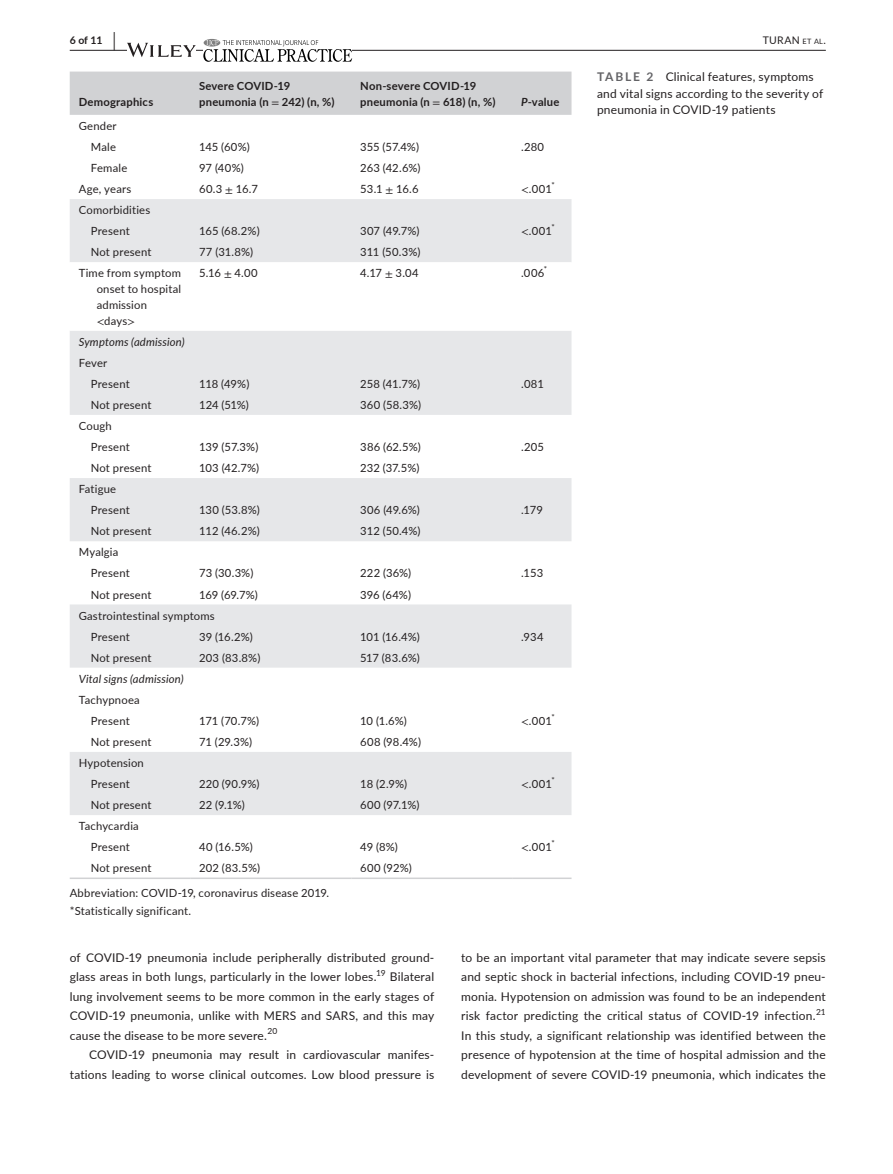
<style>
.page{position:relative;width:893px;height:1174px;background:#fff}
.page>*{position:absolute;margin:0;border:0;box-sizing:border-box;transform-origin:0 0}
.t1{font:12px/19.5px "Lato";letter-spacing:.015em;color:#231f20;text-align:justify}
.t2{font:11.25px/21px "Lato";letter-spacing:.015em;color:#231f20}
.t3{font:700 11.25px/15.8px "Lato";letter-spacing:.02em;color:#231f20}
.t4{font:italic 11.25px "Lato";letter-spacing:.015em;color:#231f20}
.t5{font:10.5px "Lato";letter-spacing:.025em;color:#231f20}
.t6{font:700 10.5px "Lato";color:#231f20}
.t7{font:7.8px "Lato";color:#231f20}
.s1{font-size:19.5px}
.s2{font-size:7.35px}
.s3{font-family:"STIX";font-weight:400}
.s4{font-style:italic}
.s5{font-family:"STIX"}
.s6{font-weight:700;color:#636366}
</style>
<div class="page">
<hr style="left:70px;top:50px;width:756px;height:1px;background:#231f20">
<svg style="left:127px;top:43px;width:69px;height:14px"></svg>
<svg style="left:203px;top:40px;width:149px;height:22px"></svg>
<div style="left:70px;top:72px;width:501px;height:43px;background:#d1d2d4"></div>
<svg style="left:70px;top:199px;width:501px;height:616px;fill:#e6e7e9"></svg>
<svg style="left:70px;top:262px;width:501px;height:69px"></svg>
<hr style="left:70px;top:877px;width:120px;height:2px;background:#d1d2d4">
<hr style="left:190px;top:877px;width:161px;height:2px;background:#d1d2d4">
<hr style="left:351px;top:877px;width:161px;height:2px;background:#d1d2d4">
<hr style="left:512px;top:877px;width:59px;height:2px;background:#d1d2d4">
<p class="t6" style="left:70px;top:33px;width:48px">6 of 11 <span class="s1">|</span></p>
<p class="t5" style="left:763px;top:33px;width:64px">TURAN <span class="s2">et al</span>.</p>
<p class="t3" style="left:79px;top:93px;width:76px">Demographics</p>
<p class="t2" style="left:79px;top:115px;width:39px;text-align:right">Gender<br>Male</p>
<p class="t3" style="left:199px;top:77px;width:137px">Severe COVID-19 pneumonia (n <span class="s3">=</span> 242) (n, %)</p>
<p class="t3" style="left:360px;top:77px;width:137px">Non-severe COVID-19 pneumonia (n <span class="s3">=</span> 618) (n, %)</p>
<p class="t3" style="left:521px;top:93px;width:40px"><span class="s4">P</span>-value</p>
<p class="t2" style="left:199px;top:136px;width:52px">145 (60%)</p>
<p class="t2" style="left:360px;top:136px;width:60px">355 (57.4%)</p>
<p class="t2" style="left:521px;top:136px;width:25px">.280</p>
<p class="t2" style="left:91px;top:157px;width:38px">Female</p>
<p class="t2" style="left:199px;top:157px;width:46px">97 (40%)</p>
<p class="t2" style="left:360px;top:157px;width:62px">263 (42.6%)</p>
<p class="t2" style="left:79px;top:178px;width:54px">Age, years</p>
<p class="t2" style="left:199px;top:178px;width:60px">60.3 <span class="s5">±</span> 16.7</p>
<p class="t2" style="left:360px;top:178px;width:60px">53.1 <span class="s5">±</span> 16.6</p>
<p class="t2" style="left:521px;top:178px;width:32px"><span class="s5">&lt;</span>.001</p>
<p class="t7" style="left:551px;top:180px;width:5px">*</p>
<p class="t2" style="left:91px;top:199px;width:61px;text-indent:-12px">Comorbidities<br>Present</p>
<p class="t7" style="left:551px;top:222px;width:5px">*</p>
<p class="t2" style="left:199px;top:220px;width:62px">165 (68.2%)</p>
<p class="t2" style="left:360px;top:220px;width:61px">307 (49.7%)</p>
<p class="t2" style="left:521px;top:220px;width:32px"><span class="s5">&lt;</span>.001</p>
<p class="t2" style="left:91px;top:241px;width:62px">Not present</p>
<p class="t2" style="left:199px;top:241px;width:55px">77 (31.8%)</p>
<p class="t2" style="left:360px;top:241px;width:62px">311 (50.3%)</p>
<p class="t2" style="left:97px;top:265px;width:86px;line-height:15.8px;text-indent:-18px">Time from symptom onset to hospital admission <span class="s5">&lt;</span>days<span class="s5">&gt;</span></p>
<p class="t2" style="left:199px;top:262px;width:60px">5.16 <span class="s5">±</span> 4.00</p>
<p class="t2" style="left:360px;top:262px;width:60px">4.17 <span class="s5">±</span> 3.04</p>
<p class="t2" style="left:521px;top:262px;width:25px">.006</p>
<p class="t7" style="left:544px;top:264px;width:5px">*</p>
<p class="t4" style="left:79px;top:333px;width:107px">Symptoms (admission)</p>
<p class="t2" style="left:91px;top:352px;width:40px;text-indent:-12px">Fever<br>Present</p>
<p class="t2" style="left:199px;top:373px;width:52px">118 (49%)</p>
<p class="t2" style="left:360px;top:373px;width:61px">258 (41.7%)</p>
<p class="t2" style="left:521px;top:373px;width:24px">.081</p>
<p class="t2" style="left:91px;top:394px;width:62px">Not present</p>
<p class="t2" style="left:199px;top:394px;width:51px">124 (51%)</p>
<p class="t2" style="left:360px;top:394px;width:63px">360 (58.3%)</p>
<p class="t2" style="left:91px;top:415px;width:40px;text-indent:-12px">Cough<br>Present</p>
<p class="t2" style="left:199px;top:436px;width:61px">139 (57.3%)</p>
<p class="t2" style="left:360px;top:436px;width:62px">386 (62.5%)</p>
<p class="t2" style="left:521px;top:436px;width:24px">.205</p>
<p class="t2" style="left:91px;top:457px;width:62px">Not present</p>
<p class="t2" style="left:199px;top:457px;width:62px">103 (42.7%)</p>
<p class="t2" style="left:360px;top:457px;width:61px">232 (37.5%)</p>
<p class="t2" style="left:91px;top:478px;width:40px;text-indent:-12px">Fatigue<br>Present</p>
<p class="t2" style="left:199px;top:499px;width:62px">130 (53.8%)</p>
<p class="t2" style="left:360px;top:499px;width:61px">306 (49.6%)</p>
<p class="t2" style="left:521px;top:499px;width:23px">.179</p>
<p class="t2" style="left:91px;top:520px;width:62px">Not present</p>
<p class="t2" style="left:199px;top:520px;width:62px">112 (46.2%)</p>
<p class="t2" style="left:360px;top:520px;width:62px">312 (50.4%)</p>
<p class="t2" style="left:91px;top:541px;width:40px;text-indent:-12px">Myalgia<br>Present</p>
<p class="t2" style="left:199px;top:562px;width:56px">73 (30.3%)</p>
<p class="t2" style="left:360px;top:562px;width:53px">222 (36%)</p>
<p class="t2" style="left:521px;top:562px;width:24px">.153</p>
<p class="t2" style="left:91px;top:583px;width:62px">Not present</p>
<p class="t2" style="left:199px;top:583px;width:60px">169 (69.7%)</p>
<p class="t2" style="left:360px;top:583px;width:52px">396 (64%)</p>
<p class="t2" style="left:91px;top:604px;width:126px;text-indent:-12px">Gastrointestinal symptoms<br>Present</p>
<p class="t2" style="left:199px;top:625px;width:55px">39 (16.2%)</p>
<p class="t2" style="left:360px;top:625px;width:61px">101 (16.4%)</p>
<p class="t2" style="left:521px;top:625px;width:24px">.934</p>
<p class="t2" style="left:91px;top:646px;width:62px">Not present</p>
<p class="t2" style="left:199px;top:646px;width:63px">203 (83.8%)</p>
<p class="t2" style="left:360px;top:646px;width:61px">517 (83.6%)</p>
<p class="t4" style="left:79px;top:670px;width:106px">Vital signs (admission)</p>
<p class="t2" style="left:79px;top:689px;width:63px;text-align:center">Tachypnoea<br>Present</p>
<p class="t7" style="left:551px;top:711px;width:5px">*</p>
<p class="t2" style="left:199px;top:710px;width:61px">171 (70.7%)</p>
<p class="t2" style="left:360px;top:710px;width:48px">10 (1.6%)</p>
<p class="t2" style="left:521px;top:710px;width:32px"><span class="s5">&lt;</span>.001</p>
<p class="t2" style="left:91px;top:731px;width:62px">Not present</p>
<p class="t2" style="left:199px;top:731px;width:55px">71 (29.3%)</p>
<p class="t2" style="left:360px;top:731px;width:62px">608 (98.4%)</p>
<p class="t2" style="left:79px;top:752px;width:67px;text-align:center">Hypotension<br>Present</p>
<p class="t7" style="left:551px;top:774px;width:5px">*</p>
<p class="t2" style="left:199px;top:773px;width:62px">220 (90.9%)</p>
<p class="t2" style="left:360px;top:773px;width:49px">18 (2.9%)</p>
<p class="t2" style="left:521px;top:773px;width:32px"><span class="s5">&lt;</span>.001</p>
<p class="t2" style="left:91px;top:794px;width:62px">Not present</p>
<p class="t2" style="left:199px;top:794px;width:47px">22 (9.1%)</p>
<p class="t2" style="left:360px;top:794px;width:61px">600 (97.1%)</p>
<p class="t2" style="left:79px;top:815px;width:62px;text-align:center">Tachycardia<br>Present</p>
<p class="t7" style="left:551px;top:837px;width:5px">*</p>
<p class="t2" style="left:199px;top:836px;width:55px">40 (16.5%)</p>
<p class="t2" style="left:360px;top:836px;width:39px">49 (8%)</p>
<p class="t2" style="left:521px;top:836px;width:32px"><span class="s5">&lt;</span>.001</p>
<p class="t2" style="left:91px;top:857px;width:62px">Not present</p>
<p class="t2" style="left:199px;top:857px;width:62px">202 (83.5%)</p>
<p class="t2" style="left:360px;top:857px;width:53px">600 (92%)</p>
<p class="t2" style="left:70px;top:883px;width:261px;line-height:18px">Abbreviation: COVID-19, coronavirus disease 2019. *Statistically significant.</p>
<p class="t1" style="left:597px;top:68px;width:228px;line-height:16.5px;text-align:left"><span class="s6">TABLE 2</span> Clinical features, symptoms and vital signs according to the severity of pneumonia in COVID-19 patients</p>
<p class="t1" style="left:70px;top:947px;width:366px">of COVID-19 pneumonia include peripherally distributed ground&shy;glass areas in both lungs, particularly in the lower lobes.<sup>19</sup> Bilateral lung involvement seems to be more common in the early stages of COVID-19 pneumonia, unlike with MERS and SARS, and this may cause the disease to be more severe.<sup>20</sup></p>
<p class="t1" style="left:70px;top:1044px;width:366px;text-align:right">COVID-19 pneumonia may result in cardiovascular manifes&shy;tations leading to worse clinical outcomes. Low blood pressure is</p>
<p class="t1" style="left:461px;top:947px;width:366px">to be an important vital parameter that may indicate severe sepsis and septic shock in bacterial infections, including COVID-19 pneu&shy;monia. Hypotension on admission was found to be an independent risk factor predicting the critical status of COVID-19 infection.<sup>21<br></sup>In this study, a significant relationship was identified between the presence of hypotension at the time of hospital admission and the development of severe COVID-19 pneumonia, which indicates the</p>
</div>
